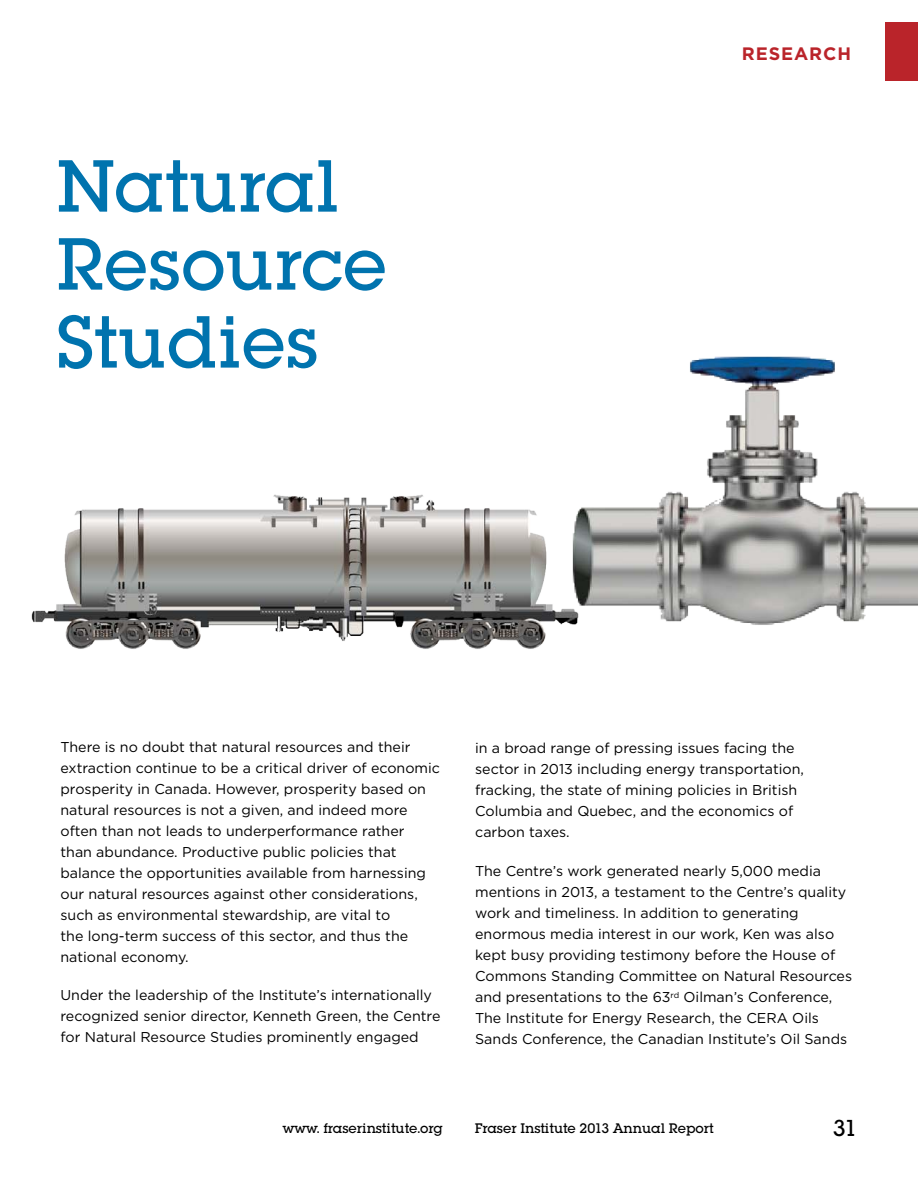
<style>
.page{position:relative;width:918px;height:1188px;background:#fff}
.page>*{position:absolute;margin:0;border:0;box-sizing:border-box;transform-origin:0 0}
.t1{font:500 72px/78px "Lubalin Graph Std";color:#0073ae}
.t2{font:500 22.5px "Lubalin Graph Std";color:#000}
.t3{font:700 18px "Gotham";letter-spacing:.05em;color:#ba242a}
.t4{font:14.25px/21px "Gotham";color:#000}
.t5{font:500 13.5px "Lubalin Graph Std";color:#000}
</style>
<div class="page">
<div style="left:886px;top:23px;width:32px;height:58px;background:#ba242a"></div>
<img style="left:31px;top:356px;width:887px;height:293px">
<h1 class="t1" style="left:56px;top:147px;width:332px">Natural<br>Resource<br>Studies</h1>
<p class="t3" style="left:742px;top:41px;width:111px">RESEARCH</p>
<p class="t4" style="left:60px;top:736px;width:381px">There is no doubt that natural resources and their extraction continue to be a critical driver of economic prosperity in Canada. However, prosperity based on natural resources is not a given, and indeed more often than not leads to underperformance rather<br>than abundance. Productive public policies that balance the opportunities available from harnessing our natural resources against other considerations, such as environmental stewardship, are vital to<br>the long-term success of this sector, and thus the national economy.</p>
<p class="t4" style="left:60px;top:984px;width:382px">Under the leadership of the Institute’s internationally recognized senior director, Kenneth Green, the Centre for Natural Resource Studies prominently engaged</p>
<p class="t4" style="left:475px;top:738px;width:330px">in a broad range of pressing issues facing the sector in 2013 including energy transportation, fracking, the state of mining policies in British Columbia and Quebec, and the economics of carbon taxes.</p>
<p class="t4" style="left:475px;top:861px;width:378px">The Centre’s work generated nearly 5,000 media mentions in 2013, a testament to the Centre’s quality work and timeliness. In addition to generating enormous media interest in our work, Ken was also kept busy providing testimony before the House of Commons Standing Committee on Natural Resources and presentations to the 63<sup>rd</sup> Oilman’s Conference, The Institute for Energy Research, the CERA Oils Sands Conference, the Canadian Institute’s Oil Sands</p>
<p class="t5" style="left:283px;top:1120px;width:162px">www. fraserinstitute.org</p>
<p class="t5" style="left:475px;top:1120px;width:241px">Fraser Institute 2013 Annual Report</p>
<h2 class="t2" style="left:833px;top:1114px;width:26px">31</h2>
</div>
